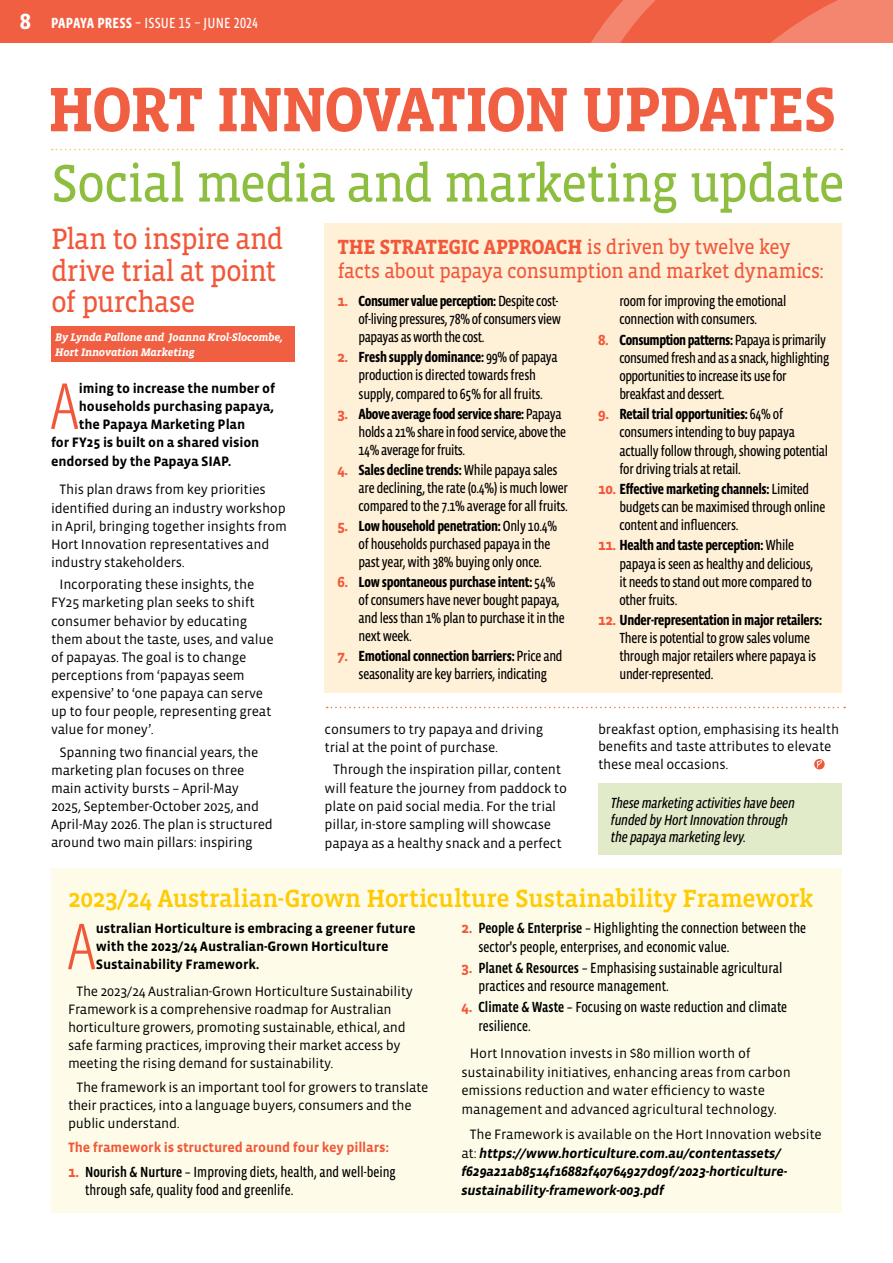
<style>
.page{position:relative;width:893px;height:1263px;background:#fff}
.page>*{position:absolute;margin:0;border:0;box-sizing:border-box;transform-origin:0 0}
.FIRST_PARA_DROP_CAP{font:300 67.2px "Vista Sans Nar OTCE";color:#f15839}
.t1{font:700 64.2px "Vista Slab OTCE";letter-spacing:-.03em;color:#f15f42;scale:.95 1}
.t2{font:54px "Vista Slab OTCE";letter-spacing:-.03em;color:#8ebe40;scale:.95 1}
.t3{font:30px/32px "Vista Slab OTCE";letter-spacing:-.03em;color:#f15839;scale:.95 1}
.STORY_HEADING{font:500 25.5px "Vista Slab OTCE";letter-spacing:-.02em;color:#ffcb05}
.t4{font:21px/24px "Vista Slab OTCE";letter-spacing:-.025em;color:#f15839;scale:.95 1}
.t5{font:15px/18.1px "Vista Sans Nar OTCE";letter-spacing:-.02em;color:#000}
.t6{font:15px/18.6px "Vista Sans Nar OTCE";color:#000}
.Story_end_info{font:italic 15px/17.2px "Vista Sans Nar OTCE";letter-spacing:-.015em;color:#000}
.t7{font:15px "Vista Sans Nar OTCE";letter-spacing:.01em;color:#fff}
.BODY{font:13.95px/18.1px "Vista Sans OTCE";letter-spacing:-.015em;color:#000}
.FIRST_PARA_DROP_CAP-2{font:700 13.95px/18px "Vista Sans OTCE";letter-spacing:-.01em;color:#000}
.BODY-2{font:italic 700 13.95px/18.6px "Vista Sans OTCE";letter-spacing:-.015em;color:#000}
.BODY-3{font:700 13.95px "Vista Sans OTCE";letter-spacing:-.01em;color:#f15839}
.BYLINE{font:italic 700 11.25px/15.8px "Vista Slab OTCE";letter-spacing:-.02em;color:#fff}
.s1{font-family:"Vista Slab OTCE";font-weight:700;font-size:22.5px}
.s2{font-weight:700}
.s3{font-family:"Vista Slab OTCE";font-weight:700;color:#f15839}
.s4{font-weight:500}
.s5{font-weight:400;font-style:normal}
</style>
<div class="page">
<div style="left:0;top:0;width:893px;height:43px;background:#f15f42"></div>
<svg style="left:517px;top:0;width:376px;height:151px"></svg>
<div style="left:51px;top:326px;width:244px;height:35px;background:#f15f42"></div>
<svg style="left:52px;top:149px;width:790px;height:1px"></svg>
<div style="left:598px;top:783px;width:244px;height:72px;background:#e1eac9"></div>
<div style="left:325px;top:223px;width:517px;height:469px;background:#fff0d8"></div>
<div style="left:51px;top:868px;width:791px;height:344px;background:#fefce9"></div>
<svg style="left:327px;top:707px;width:518px;height:1px"></svg>
<svg style="left:814px;top:759px;width:11px;height:10px"></svg>
<svg style="left:816px;top:760px;width:6px;height:8px"></svg>
<p class="t7" style="left:20px;top:14px;width:240px"><span class="s1">8</span> <span class="s2">PAPAYA PRESS</span> – ISSUE 15 – JUNE 2024</p>
<h1 class="t1" style="left:48px;top:73px;width:832px">HORT INNOVATION UPDATES</h1>
<h1 class="t2" style="left:51px;top:153px;width:837px">Social media and marketing update</h1>
<h1 class="t3" style="left:51px;top:222px;width:246px">Plan to inspire and drive trial at point of purchase</h1>
<p class="BYLINE" style="left:55px;top:329px;width:229px">By Lynda Pallone and Joanna Krol-Slocombe,<br>Hort Innovation Marketing</p>
<p class="FIRST_PARA_DROP_CAP" style="left:50px;top:368px;width:31px">A</p>
<p class="FIRST_PARA_DROP_CAP-2" style="left:79px;top:379px;width:198px">iming to increase the number of</p>
<p class="FIRST_PARA_DROP_CAP-2" style="left:79px;top:397px;width:197px">households purchasing papaya,</p>
<p class="FIRST_PARA_DROP_CAP-2" style="left:79px;top:415px;width:168px">the Papaya Marketing Plan</p>
<p class="FIRST_PARA_DROP_CAP-2" style="left:51px;top:433px;width:210px">for FY25 is built on a shared vision</p>
<p class="FIRST_PARA_DROP_CAP-2" style="left:51px;top:452px;width:182px">endorsed by the Papaya SIAP.</p>
<p class="BODY" style="left:51px;top:480px;width:238px;text-indent:9px">This plan draws from key priorities identified during an industry workshop in April, bringing together insights from Hort Innovation representatives and industry stakeholders.</p>
<p class="BODY" style="left:51px;top:575px;width:224px;text-indent:9px">Incorporating these insights, the<br>FY25 marketing plan seeks to shift consumer behavior by educating them about the taste, uses, and value of papayas. The goal is to change perceptions from ‘papayas seem expensive’ to ‘one papaya can serve up to four people, representing great value for money’.</p>
<p class="BODY" style="left:51px;top:743px;width:223px;text-indent:9px">Spanning two financial years, the marketing plan focuses on three main activity bursts – April-May<br>2025, September-October 2025, and April-May 2026. The plan is structured around two main pillars: inspiring</p>
<h1 class="t4" style="left:337px;top:234px;width:514px"><span class="s2">THE STRATEGIC APPROACH</span> is driven by twelve key facts about papaya consumption and market dynamics:</h1>
<p class="t5" style="left:359px;top:292px;width:204px;text-indent:-21px"><span class="s3">1.</span> <span class="s2">Consumer value perception:</span> Despite cost&shy;of-living pressures, 78% of consumers view papayas as worth the cost.</p>
<p class="t5" style="left:337px;top:348px;width:222px;text-align:center"><span class="s3">2.</span> <span class="s2">Fresh supply dominance:</span> 99% of papaya production is directed towards fresh<br>supply, compared to 65% for all fruits.</p>
<p class="t5" style="left:359px;top:404px;width:209px;text-indent:-21px"><span class="s3">3.</span> <span class="s2">Above average food service share:</span> Papaya holds a 21% share in food service, above the<br>14% average for fruits.</p>
<p class="t5" style="left:359px;top:461px;width:211px;text-indent:-21px"><span class="s3">4.</span> <span class="s2">Sales decline trends:</span> While papaya sales are declining, the rate (0.4%) is much lower compared to the 7.1% average for all fruits.</p>
<p class="t5" style="left:359px;top:517px;width:200px;text-indent:-21px"><span class="s3">5.</span> <span class="s2">Low household penetration:</span> Only 10.4% of households purchased papaya in the past year, with 38% buying only once.</p>
<p class="t5" style="left:359px;top:573px;width:208px;text-indent:-21px"><span class="s3">6.</span> <span class="s2">Low spontaneous purchase intent:</span> 54% of consumers have never bought papaya, and less than 1% plan to purchase it in the next week.</p>
<p class="t5" style="left:337px;top:647px;width:227px;text-align:center"><span class="s3">7.</span> <span class="s2">Emotional connection barriers:</span> Price and seasonality are key barriers, indicating</p>
<p class="t5" style="left:619px;top:292px;width:169px">room for improving the emotional connection with consumers.</p>
<p class="t5" style="left:619px;top:330px;width:211px;text-indent:-21px"><span class="s3">8.</span> <span class="s2">Consumption patterns:</span> Papaya is primarily consumed fresh and as a snack, highlighting opportunities to increase its use for breakfast and dessert.</p>
<p class="t5" style="left:619px;top:405px;width:210px;text-indent:-21px"><span class="s3">9.</span> <span class="s2">Retail trial opportunities:</span> 64% of consumers intending to buy papaya actually follow through, showing potential for driving trials at retail.</p>
<p class="t5" style="left:619px;top:480px;width:207px;text-indent:-21px"><span class="s3">10.</span> <span class="s2">Effective marketing channels:</span> Limited budgets can be maximised through online content and influencers.</p>
<p class="t5" style="left:619px;top:536px;width:195px;text-indent:-21px"><span class="s3">11.</span> <span class="s2">Health and taste perception:</span> While papaya is seen as healthy and delicious, it needs to stand out more compared to other fruits.</p>
<p class="t5" style="left:619px;top:611px;width:204px;text-indent:-21px"><span class="s3">12.</span> <span class="s2">Under-representation in major retailers:<br></span>There is potential to grow sales volume through major retailers where papaya is under-represented.</p>
<p class="BODY" style="left:325px;top:719px;width:220px">consumers to try papaya and driving trial at the point of purchase.</p>
<p class="BODY" style="left:325px;top:760px;width:244px;text-indent:9px">Through the inspiration pillar, content will feature the journey from paddock to plate on paid social media. For the trial pillar, in-store sampling will showcase papaya as a healthy snack and a perfect</p>
<p class="BODY" style="left:598px;top:720px;width:243px">breakfast option, emphasising its health benefits and taste attributes to elevate these meal occasions.</p>
<p class="Story_end_info" style="left:611px;top:794px;width:186px">These marketing activities have been funded by Hort Innovation through the papaya marketing levy.</p>
<p class="STORY_HEADING" style="left:68px;top:883px;width:747px">2023/24 Australian-Grown Horticulture Sustainability Framework</p>
<p class="FIRST_PARA_DROP_CAP" style="left:67px;top:908px;width:31px">A</p>
<p class="FIRST_PARA_DROP_CAP-2" style="left:96px;top:919px;width:321px">ustralian Horticulture is embracing a greener future with the 2023/24 Australian-Grown Horticulture<br>Sustainability Framework.</p>
<p class="BODY" style="left:68px;top:982px;width:346px;text-indent:9px">The 2023/24 Australian-Grown Horticulture Sustainability Framework is a comprehensive roadmap for Australian horticulture growers, promoting sustainable, ethical, and safe farming practices, improving their market access by meeting the rising demand for sustainability.</p>
<p class="BODY" style="left:68px;top:1078px;width:362px;text-indent:9px">The framework is an important tool for growers to translate their practices, into a language buyers, consumers and the public understand.</p>
<p class="BODY-3" style="left:68px;top:1140px;width:323px">The framework is structured around four key pillars:</p>
<p class="t6" style="left:85px;top:1163px;width:312px;line-height:18px;text-indent:-17px"><span class="s3">1.</span> <span class="s4">Nourish &amp; Nurture</span> – Improving diets, health, and well-being through safe, quality food and greenlife.</p>
<p class="t6" style="left:478px;top:919px;width:329px;text-indent:-17px"><span class="s3">2.</span> <span class="s4">People &amp; Enterprise</span> – Highlighting the connection between the sector's people, enterprises, and economic value.</p>
<p class="t6" style="left:478px;top:958px;width:305px;text-indent:-17px"><span class="s3">3.</span> <span class="s4">Planet &amp; Resources</span> – Emphasising sustainable agricultural practices and resource management.</p>
<p class="t6" style="left:478px;top:998px;width:310px;text-indent:-17px"><span class="s3">4.</span> <span class="s4">Climate &amp; Waste</span> – Focusing on waste reduction and climate resilience.</p>
<p class="BODY" style="left:461px;top:1044px;width:331px;line-height:18.6px;text-indent:9px">Hort Innovation invests in $80 million worth of sustainability initiatives, enhancing areas from carbon emissions reduction and water efficiency to waste management and advanced agricultural technology.</p>
<p class="BODY-2" style="left:461px;top:1125px;width:362px;text-indent:9px"><span class="s5">The Framework is available on the Hort Innovation website at:</span> https://www.horticulture.com.au/contentassets/ f629a21ab8514f16882f40764927d09f/2023-horticulture&shy;sustainability-framework-003.pdf</p>
</div>
